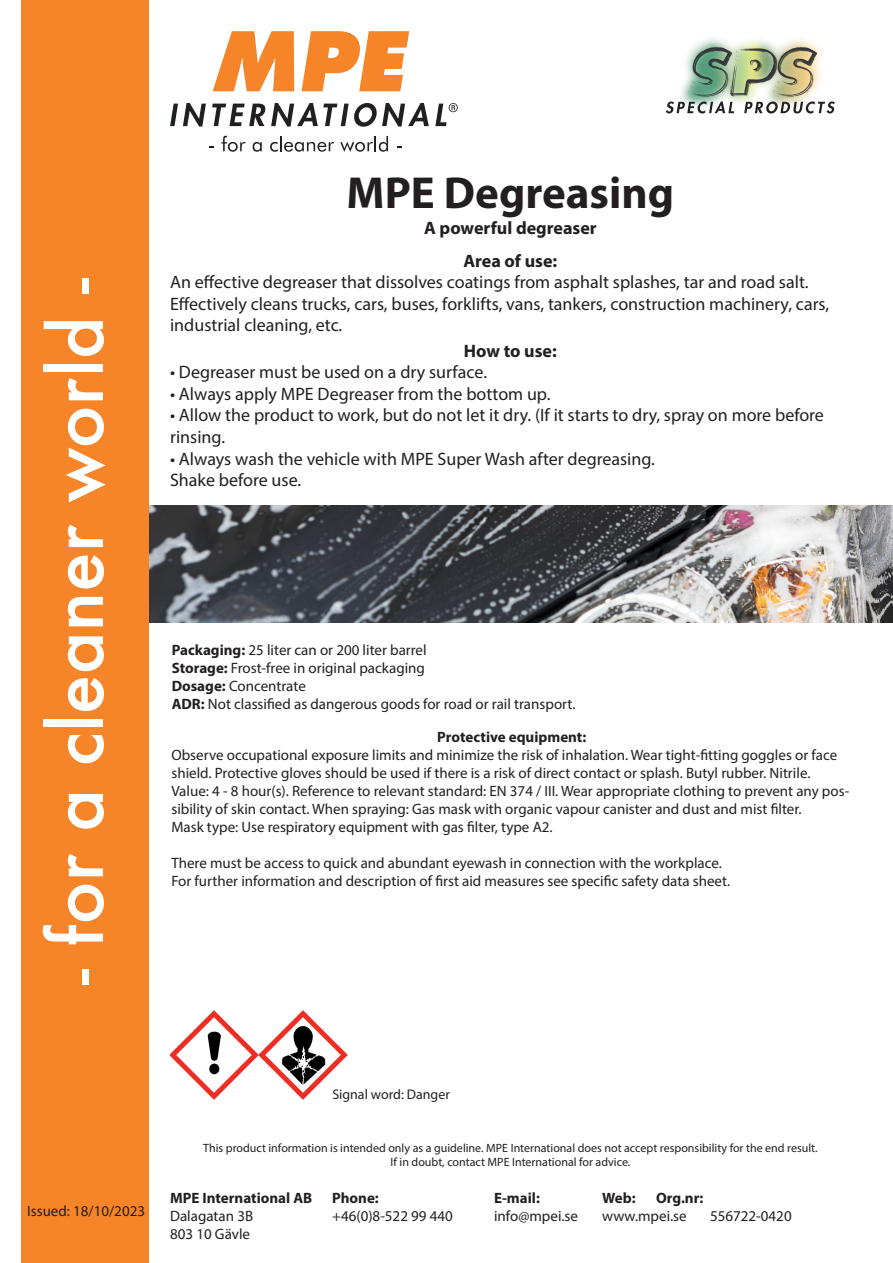
<style>
.page{position:relative;width:893px;height:1263px;background:#fff}
.page>*{position:absolute;margin:0;border:0;box-sizing:border-box;transform-origin:0 0}
.t1{font:500 72px "Futura";color:#fff}
.t2{font:700 45px "Myriad Pro";color:#231f20}
.t3{font:18px/21.6px "Myriad Pro";color:#231f20}
.t4{font:700 18px "Myriad Pro";color:#231f20}
.t5{font:15px/18px "Myriad Pro";color:#231f20}
.t6{font:700 15px "Myriad Pro";color:#231f20}
.t7{font:13.95px "Myriad Pro";color:#231f20}
.t8{font:12px "Myriad Pro";color:#231f20}
.s1{font-weight:700}
</style>
<div class="page">
<img style="left:150px;top:505px;width:743px;height:118px">
<div style="left:21px;top:0;width:128px;height:1262px;background:#f58528"></div>
<img style="left:667px;top:38px;width:165px;height:76px">
<img style="left:666px;top:47px;width:169px;height:66px">
<img style="left:170px;top:1010px;width:178px;height:89px">
<svg style="left:213px;top:31px;width:81px;height:60px"></svg>
<svg style="left:301px;top:31px;width:108px;height:60px"></svg>
<svg style="left:170px;top:103px;width:36px;height:24px"></svg>
<svg style="left:212px;top:103px;width:217px;height:24px"></svg>
<svg style="left:221px;top:136px;width:25px;height:16px"></svg>
<svg style="left:253px;top:142px;width:9px;height:10px"></svg>
<svg style="left:270px;top:136px;width:64px;height:16px"></svg>
<svg style="left:340px;top:136px;width:48px;height:16px"></svg>
<svg style="left:435px;top:103px;width:23px;height:23px"></svg>
<p class="t1" style="left:27px;top:985px;width:708px;rotate:-90deg">- for a cleaner world -</p>
<p class="t2" style="left:347px;top:164px;width:329px">MPE Degreasing</p>
<p class="t4" style="left:424px;top:216px;width:174px">A powerful degreaser</p>
<p class="t4" style="left:463px;top:249px;width:95px">Area of use:</p>
<p class="t3" style="left:170px;top:271px;width:640px">An effective degreaser that dissolves coatings from asphalt splashes, tar and road salt.</p>
<p class="t3" style="left:170px;top:293px;width:661px">Effectively cleans trucks, cars, buses, forklifts, vans, tankers, construction machinery, cars, industrial cleaning, etc.</p>
<p class="t4" style="left:464px;top:339px;width:94px">How to use:</p>
<p class="t3" style="left:170px;top:361px;width:318px">• Degreaser must be used on a dry surface.</p>
<p class="t3" style="left:170px;top:383px;width:382px">• Always apply MPE Degreaser from the bottom up.</p>
<p class="t3" style="left:170px;top:404px;width:655px">• Allow the product to work, but do not let it dry. (If it starts to dry, spray on more before rinsing.</p>
<p class="t3" style="left:170px;top:447px;width:486px">• Always wash the vehicle with MPE Super Wash after degreasing.</p>
<p class="t3" style="left:170px;top:469px;width:133px">Shake before use.</p>
<p class="t5" style="left:172px;top:641px;width:256px"><span class="s1">Packaging:</span> 25 liter can or 200 liter barrel</p>
<p class="t5" style="left:172px;top:659px;width:255px"><span class="s1">Storage:</span> Frost-free in original packaging</p>
<p class="t5" style="left:172px;top:677px;width:136px"><span class="s1">Dosage:</span> Concentrate</p>
<p class="t5" style="left:172px;top:695px;width:405px"><span class="s1">ADR:</span> Not classified as dangerous goods for road or rail transport.</p>
<p class="t6" style="left:437px;top:727px;width:151px">Protective equipment:</p>
<p class="t5" style="left:171px;top:745px;width:667px">Observe occupational exposure limits and minimize the risk of inhalation. Wear tight-fitting goggles or face shield. Protective gloves should be used if there is a risk of direct contact or splash. Butyl rubber. Nitrile.</p>
<p class="t5" style="left:171px;top:781px;width:679px">Value: 4 - 8 hour(s). Reference to relevant standard: EN 374 / III. Wear appropriate clothing to prevent any pos&shy;sibility of skin contact. When spraying: Gas mask with organic vapour canister and dust and mist filter.</p>
<p class="t5" style="left:171px;top:817px;width:383px">Mask type: Use respiratory equipment with gas filter, type A2.</p>
<p class="t5" style="left:171px;top:853px;width:552px">There must be access to quick and abundant eyewash in connection with the workplace.</p>
<p class="t5" style="left:171px;top:871px;width:560px">For further information and description of first aid measures see specific safety data sheet.</p>
<p class="t5" style="left:27px;top:1201px;width:119px">Issued: 18/10/2023</p>
<p class="t7" style="left:332px;top:1086px;width:119px">Signal word: Danger</p>
<p class="t8" style="left:203px;top:1140px;width:616px">This product information is intended only as a guideline. MPE International does not accept responsibility for the end result.</p>
<p class="t8" style="left:390px;top:1155px;width:241px">If in doubt, contact MPE International for advice.</p>
<p class="t6" style="left:170px;top:1188px;width:144px">MPE International AB</p>
<p class="t6" style="left:332px;top:1188px;width:48px">Phone:</p>
<p class="t6" style="left:494px;top:1188px;width:47px">E-mail:</p>
<p class="t6" style="left:602px;top:1188px;width:35px">Web:</p>
<p class="t6" style="left:656px;top:1188px;width:49px">Org.nr:</p>
<p class="t5" style="left:170px;top:1206px;width:85px">Dalagatan 3B</p>
<p class="t5" style="left:332px;top:1206px;width:122px">+46(0)8-522 99 440</p>
<p class="t5" style="left:494px;top:1206px;width:85px">info@mpei.se</p>
<p class="t5" style="left:602px;top:1206px;width:86px">www.mpei.se</p>
<p class="t5" style="left:710px;top:1206px;width:83px">556722-0420</p>
<p class="t5" style="left:170px;top:1224px;width:82px">803 10 Gävle</p>
</div>
